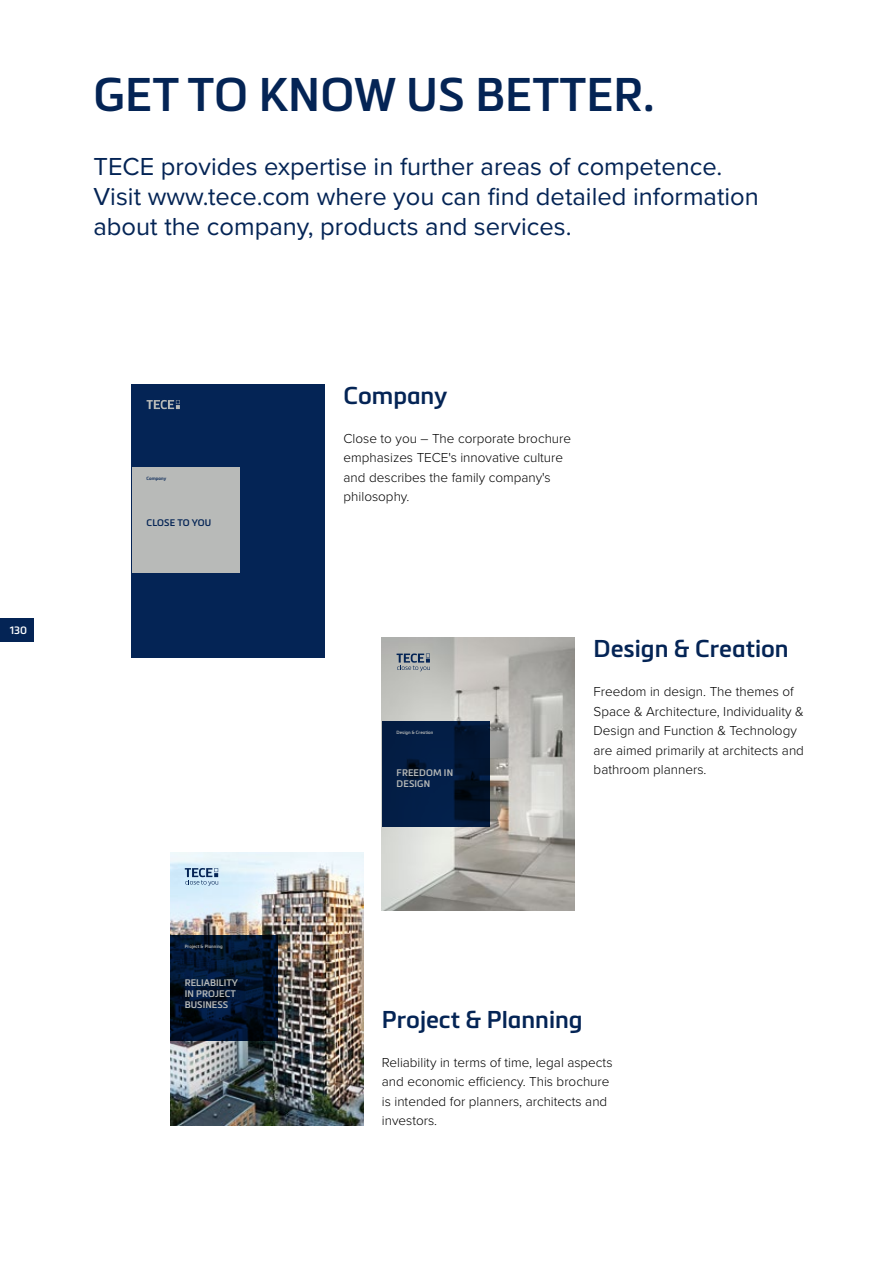
<style>
.page{position:relative;width:893px;height:1263px;background:#fff}
.page>*{position:absolute;margin:0;border:0;box-sizing:border-box;transform-origin:0 0}
.t1{font:600 46.5px "Metronic Pro";color:#042455}
.t2{font:25.5px/30px "Proxima Nova";color:#042455}
.t3{font:600 24px "Metronic Pro";color:#042455}
.t4{font:300 13.5px/19.5px "Proxima Nova";color:#000}
.t5{font:600 10.5px "Metronic Pro";color:#fff}
.t6{font:600 9.45px/10.9px "Metronic Pro";letter-spacing:.005em;color:#b8bab8}
.t7{font:600 9.45px "Metronic Pro";letter-spacing:.01em;color:#042455}
.t8{font:600 4.5px "Metronic Pro";color:#b8bab8}
.t9{font:600 4.5px "Metronic Pro";color:#042455}
</style>
<div class="page">
<div style="left:132px;top:384px;width:193px;height:273px;background:#042455"></div>
<svg style="left:147px;top:400px;width:33px;height:9px"></svg>
<div style="left:132px;top:467px;width:107px;height:106px;background:#b8bab8"></div>
<img style="left:382px;top:638px;width:193px;height:273px">
<svg style="left:382px;top:721px;width:107px;height:105px;background:#021a3d"></svg>
<svg style="left:397px;top:653px;width:33px;height:18px"></svg>
<img style="left:170px;top:852px;width:193px;height:273px">
<svg style="left:170px;top:935px;width:107px;height:106px;background:#01132b"></svg>
<svg style="left:185px;top:868px;width:33px;height:18px"></svg>
<div style="left:0;top:618px;width:34px;height:24px;background:#042455"></div>
<p class="t5" style="left:10px;top:624px;width:19px">130</p>
<h1 class="t1" style="left:94px;top:66px;width:563px">GET TO KNOW US BETTER.</h1>
<h2 class="t2" style="left:94px;top:151px;width:667px">TECE provides expertise in further areas of competence.<br>Visit www.tece.com where you can find detailed information about the company, products and services.</h2>
<p class="t9" style="left:147px;top:476px;width:21px">Company</p>
<p class="t7" style="left:147px;top:517px;width:66px">CLOSE TO YOU</p>
<p class="t8" style="left:185px;top:944px;width:39px">Project &amp; Planning</p>
<p class="t6" style="left:185px;top:977px;width:55px">RELIABILITY<br>IN PROJECT<br>BUSINESS</p>
<h3 class="t3" style="left:344px;top:380px;width:105px">Company</h3>
<p class="t4" style="left:344px;top:428px;width:229px">Close to you – The corporate brochure emphasizes TECE's innovative culture and describes the family company's philosophy.</p>
<p class="t8" style="left:397px;top:729px;width:38px">Design &amp; Creation</p>
<p class="t6" style="left:397px;top:767px;width:58px">FREEDOM IN<br>DESIGN</p>
<h3 class="t3" style="left:594px;top:634px;width:197px">Design &amp; Creation</h3>
<p class="t4" style="left:594px;top:681px;width:212px">Freedom in design. The themes of<br>Space &amp; Architecture, Individuality &amp;<br>Design and Function &amp; Technology are aimed primarily at architects and bathroom planners.</p>
<h3 class="t3" style="left:382px;top:1004px;width:202px">Project &amp; Planning</h3>
<p class="t4" style="left:382px;top:1052px;width:232px">Reliability in terms of time, legal aspects and economic efficiency. This brochure is intended for planners, architects and investors.</p>
</div>
